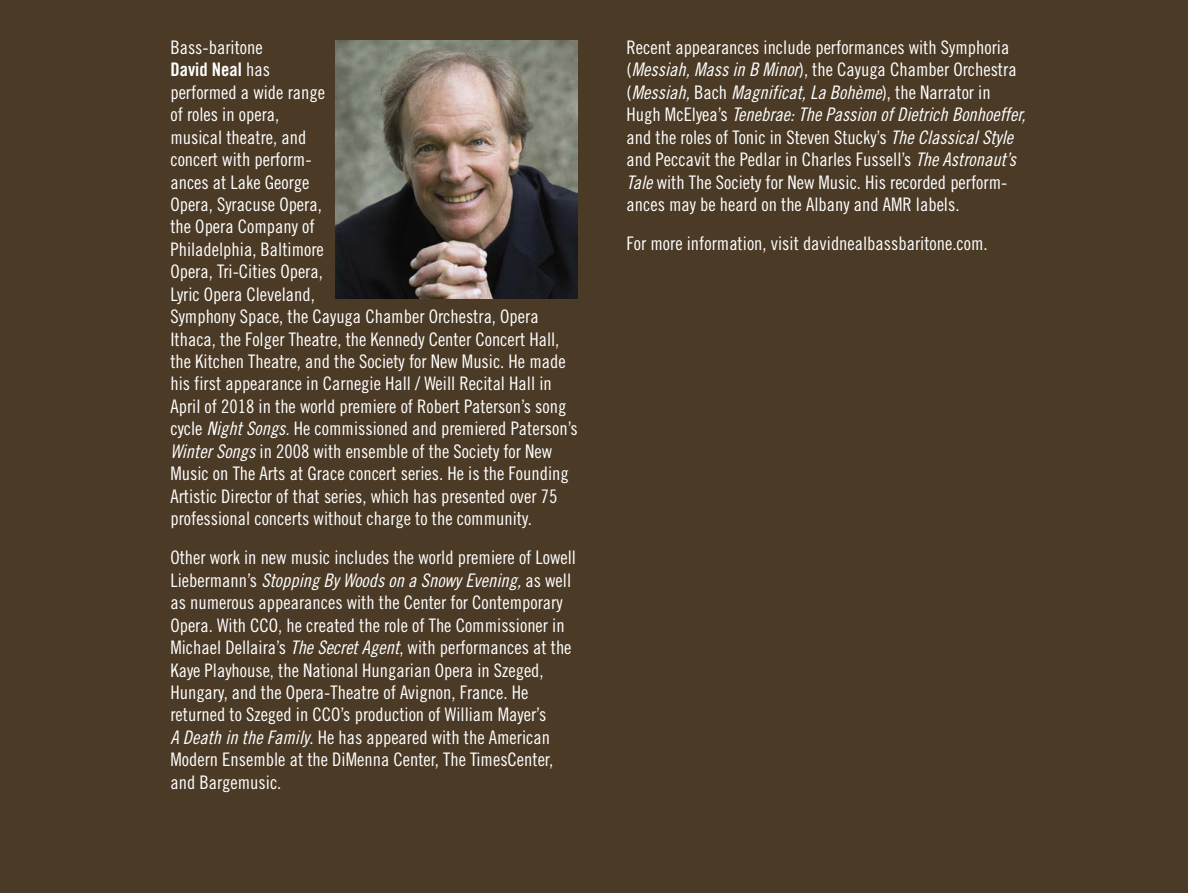
<style>
.page{position:relative;width:1188px;height:893px;background:#4b3a25}
.page>*{position:absolute;margin:0;border:0;box-sizing:border-box;transform-origin:0 0}
.t1{font:18.75px/22.4px "Trade Gothic Cond Eighteen";color:#fff}
.t2{font:18.75px/22.4px "Trade Gothic Cond Eighteen Obl";color:#fff}
.t3{font:18.75px "Trade Gothic Bold Cond Twenty";color:#fff}
.s1{font-family:"Trade Gothic Cond Eighteen"}
.s2{font-family:"Trade Gothic Cond Eighteen Obl"}
</style>
<div class="page">
<img style="left:335px;top:40px;width:242px;height:259px">
<p class="t1" style="left:170px;top:38px;width:94px">Bass-baritone</p>
<p class="t3" style="left:170px;top:63px;width:101px">David Neal <span class="s1">has</span></p>
<p class="t1" style="left:170px;top:82px;width:409px">performed a wide range<br>of roles in opera,<br>musical theatre, and<br>concert with perform-<br>ances at Lake George<br>Opera, Syracuse Opera,<br>the Opera Company of<br>Philadelphia, Baltimore<br>Opera, Tri-Cities Opera,<br>Lyric Opera Cleveland,<br>Symphony Space, the Cayuga Chamber Orchestra, Opera Ithaca, the Folger Theatre, the Kennedy Center Concert Hall, the Kitchen Theatre, and the Society for New Music. He made his first appearance in Carnegie Hall / Weill Recital Hall in April of 2018 in the world premiere of Robert Paterson’s song cycle <span class="s2">Night Songs.</span> He commissioned and premiered Paterson’s <span class="s2">Winter Songs</span> in 2008 with ensemble of the Society for New Music on The Arts at Grace concert series. He is the Founding Artistic Director of that series, which has presented over 75 professional concerts without charge to the community.</p>
<p class="t1" style="left:170px;top:548px;width:407px">Other work in new music includes the world premiere of Lowell</p>
<p class="t2" style="left:170px;top:570px;width:402px"><span class="s1">Liebermann’s</span> Stopping By Woods on a Snowy Evening, <span class="s1">as well</span></p>
<p class="t1" style="left:170px;top:593px;width:403px">as numerous appearances with the Center for Contemporary Opera. With CCO, he created the role of The Commissioner in Michael Dellaira’s <span class="s2">The Secret Agent</span>, with performances at the Kaye Playhouse, the National Hungarian Opera in Szeged, Hungary, and the Opera-Theatre of Avignon, France. He returned to Szeged in CCO’s production of William Mayer’s<br><span class="s2">A Death in the Family</span>. He has appeared with the American Modern Ensemble at the DiMenna Center, The TimesCenter, and Bargemusic.</p>
<p class="t1" style="left:627px;top:38px;width:392px">Recent appearances include performances with Symphoria (<span class="s2">Messiah, Mass in B Minor</span>), the Cayuga Chamber Orchestra</p>
<p class="t2" style="left:627px;top:82px;width:401px"><span class="s1">(</span>Messiah, <span class="s1">Bach</span> Magnificat, La Bohème<span class="s1">), the Narrator in<br>Hugh McElyea’s</span> Tenebrae: The Passion of Dietrich Bonhoeffer,</p>
<p class="t1" style="left:627px;top:127px;width:391px">and the roles of Tonic in Steven Stucky’s <span class="s2">The Classical Style </span>and Peccavit the Pedlar in Charles Fussell’s <span class="s2">The Astronaut’s Tale</span> with The Society for New Music. His recorded perform&shy;ances may be heard on the Albany and AMR labels.</p>
<p class="t1" style="left:627px;top:234px;width:363px">For more information, visit davidnealbassbaritone.com.</p>
</div>
